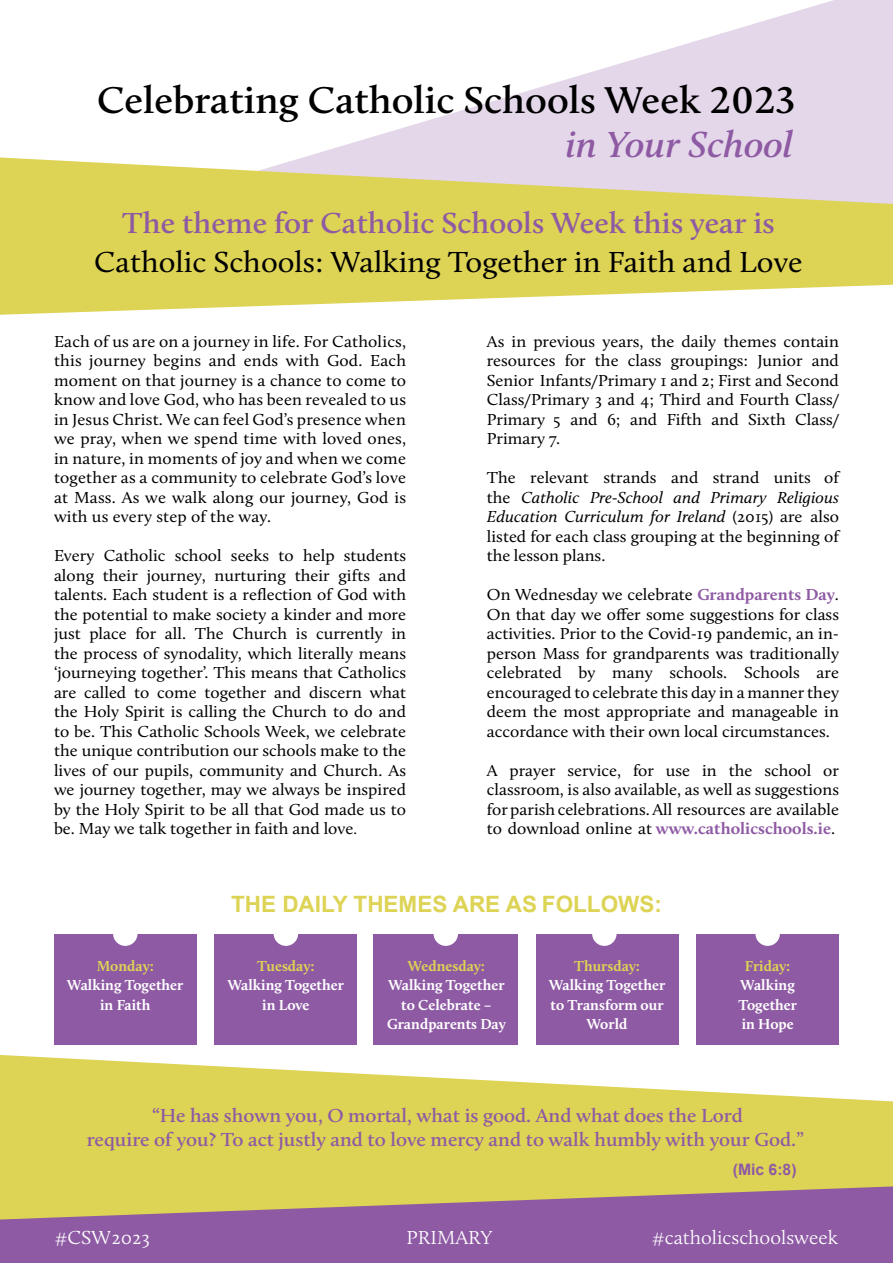
<style>
.page{position:relative;width:893px;height:1263px;background:#fff}
.page>*{position:absolute;margin:0;border:0;box-sizing:border-box;transform-origin:0 0}
.t1{font:600 38.55px "Calluna";color:#000;scale:1.05 1}
.t2{font:italic 600 37.5px "Calluna";color:#8e5aa4;scale:1.05 1}
.t3{font:30px "Calluna";color:#000;scale:1.05 1}
.t4{font:600 30px "Calluna";color:#8e5aa4;scale:1.05 1}
.t5{font:700 22.5px "Arial";color:#ddd355}
.t6{font:600 19.5px/24px "Calluna";color:#8e5aa4;text-align:center;scale:1.05 1}
.t7{font:300 19.5px "Calluna";color:#fff;scale:1.05 1}
.t8{font:16.5px/19.5px "Calluna";color:#000;text-align:justify;scale:1.05 1}
.t9{font:700 15.75px "Arial";color:#8e5aa4}
.t10{font:700 15px/19.5px "Calluna";color:#fff;text-align:center}
.t11{font:700 15px "Calluna";color:#ddd355}
.s1{font-size:15px}
.s2{font-style:italic}
.s3{font-weight:700;color:#8e5aa4}
</style>
<div class="page">
<svg style="left:305px;top:0;width:588px;height:157px;fill:#e3d7e9"></svg>
<div style="left:0;top:1212px;width:893px;height:51px;background:#8e5aa4"></div>
<svg style="left:0;top:1055px;width:893px;height:157px;fill:#ddd355"></svg>
<svg style="left:0;top:157px;width:893px;height:158px;fill:#ddd355"></svg>
<div style="left:54px;top:934px;width:143px;height:111px;background:#8e5aa4"></div>
<div style="left:374px;top:934px;width:144px;height:111px;background:#8e5aa4"></div>
<div style="left:215px;top:934px;width:142px;height:111px;background:#8e5aa4"></div>
<div style="left:536px;top:934px;width:142px;height:111px;background:#8e5aa4"></div>
<div style="left:696px;top:934px;width:143px;height:111px;background:#8e5aa4"></div>
<div style="left:113px;top:921px;width:25px;height:25px;background:#fff;border-radius:50%"></div>
<div style="left:274px;top:921px;width:24px;height:25px;background:#fff;border-radius:50%"></div>
<div style="left:434px;top:921px;width:24px;height:25px;background:#fff;border-radius:50%"></div>
<div style="left:592px;top:921px;width:25px;height:25px;background:#fff;border-radius:50%"></div>
<div style="left:755px;top:921px;width:25px;height:25px;background:#fff;border-radius:50%"></div>
<h1 class="t1" style="left:97px;top:77px;width:666px">Celebrating Catholic Schools Week 2023</h1>
<h2 class="t2" style="left:565px;top:121px;width:218px">in Your School</h2>
<h3 class="t4" style="left:122px;top:204px;width:623px">The theme for Catholic Schools Week this year is</h3>
<h3 class="t3" style="left:94px;top:244px;width:676px">Catholic Schools: Walking Together in Faith and Love</h3>
<p class="t8" style="left:54px;top:331px;width:337px">Each of us are on a journey in life. For Catholics, this journey begins and ends with God. Each moment on that journey is a chance to come to know and love God, who has been revealed to us in Jesus Christ. We can feel God’s presence when we pray, when we spend time with loved ones, in nature, in moments of joy and when we come together as a community to celebrate God’s love at Mass. As we walk along our journey, God is with us every step of the way.</p>
<p class="t8" style="left:54px;top:546px;width:337px">Every Catholic school seeks to help students along their journey, nurturing their gifts and talents. Each student is a reflection of God with the potential to make society a kinder and more just place for all. The Church is currently in the process of synodality, which literally means ‘journeying together’. This means that Catholics are called to come together and discern what the Holy Spirit is calling the Church to do and to be. This Catholic Schools Week, we celebrate the unique contribution our schools make to the lives of our pupils, community and Church. As we journey together, may we always be inspired by the Holy Spirit to be all that God made us to be. May we talk together in faith and love<span class="s1">.</span></p>
<p class="t8" style="left:487px;top:331px;width:337px">As in previous years, the daily themes contain resources for the class groupings: Junior and Senior Infants/Primary 1 and 2; First and Second Class/Primary 3 and 4; Third and Fourth Class/ Primary 5 and 6; and Fifth and Sixth Class/ Primary 7.</p>
<p class="t8" style="left:487px;top:468px;width:337px">The relevant strands and strand units of the <span class="s2">Catholic Pre-School and Primary Religious Education Curriculum for Ireland</span> (2015) are also listed for each class grouping at the beginning of the lesson plans.</p>
<p class="t8" style="left:487px;top:585px;width:337px">On Wednesday we celebrate <span class="s3">Grandparents Day</span>.<br>On that day we offer some suggestions for class activities. Prior to the Covid-19 pandemic, an in&shy;person Mass for grandparents was traditionally celebrated by many schools. Schools are encouraged to celebrate this day in a manner they deem the most appropriate and manageable in accordance with their own local circumstances.</p>
<p class="t8" style="left:487px;top:760px;width:337px">A prayer service, for use in the school or classroom, is also available, as well as suggestions for parish celebrations. All resources are available to download online at <span class="s3">www.catholicschools.ie</span>.</p>
<p class="t11" style="left:97px;top:956px;width:59px">Monday:</p>
<p class="t10" style="left:67px;top:975px;width:118px">Walking Together in Faith</p>
<h3 class="t5" style="left:231px;top:889px;width:432px">THE DAILY THEMES ARE AS FOLLOWS:</h3>
<p class="t11" style="left:257px;top:956px;width:59px">Tuesday:</p>
<p class="t10" style="left:228px;top:975px;width:118px">Walking Together in Love</p>
<p class="t11" style="left:408px;top:956px;width:79px">Wednesday:</p>
<p class="t10" style="left:387px;top:975px;width:120px">Walking Together to Celebrate –<br>Grandparents Day</p>
<p class="t11" style="left:574px;top:956px;width:67px">Thursday:</p>
<p class="t10" style="left:549px;top:975px;width:118px">Walking Together to Transform our<br>World</p>
<p class="t11" style="left:745px;top:956px;width:47px">Friday:</p>
<p class="t10" style="left:738px;top:975px;width:60px;text-align:left">Walking<br>Together in Hope</p>
<p class="t6" style="left:87px;top:1103px;width:685px">“He has shown you, O mortal, what is good. And what does the Lord<br>require of you? To act justly and to love mercy and to walk humbly with your God.”</p>
<p class="t9" style="left:733px;top:1158px;width:65px">(Mic 6:8)</p>
<p class="t7" style="left:55px;top:1225px;width:92px">#CSW2023</p>
<p class="t7" style="left:407px;top:1225px;width:83px">PRIMARY</p>
<p class="t7" style="left:652px;top:1225px;width:179px">#catholicschoolsweek</p>
</div>
